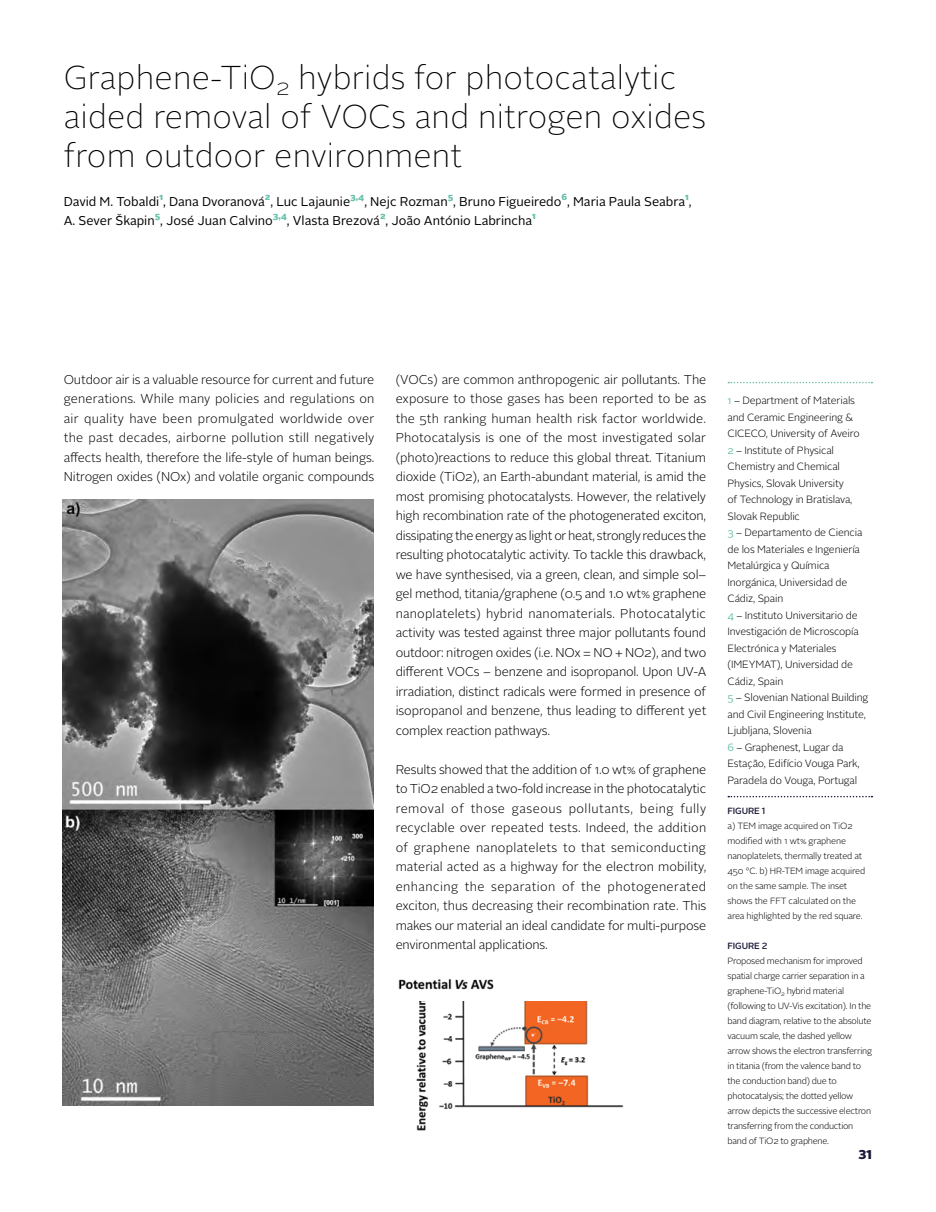
<style>
.page{position:relative;width:936px;height:1212px;background:#fff}
.page>*{position:absolute;margin:0;border:0;box-sizing:border-box;transform-origin:0 0}
.t1{font:100 33px/39px "Alright Sans";letter-spacing:.005em;color:#000}
.t2{font:300 12.75px/19.5px "Alright Sans";letter-spacing:-.015em;color:#000;text-align:justify}
.t3{font:12.75px "Alright Sans";color:#000}
.t4{font:900 12.75px "Alright Sans";color:#1a1937}
.t5{font:300 10.5px/16.5px "Alright Sans";letter-spacing:-.015em;color:#000}
.t6{font:300 9px/15px "Alright Sans";letter-spacing:-.025em;color:#000}
.t7{font:500 9px "Alright Sans";letter-spacing:-.015em;color:#1a1937}
.t8{font:900 8.85px "Alright Sans";color:#69c0ac}
.s1{font-weight:400;color:#69c0ac}
</style>
<div class="page">
<svg style="left:728px;top:382px;width:144px;height:1px"></svg>
<svg style="left:728px;top:796px;width:144px;height:1px"></svg>
<img style="left:63px;top:499px;width:310px;height:607px">
<img style="left:416px;top:1002px;width:207px;height:129px">
<img style="left:398px;top:979px;width:95px;height:11px">
<h1 class="t1" style="left:64px;top:58px;width:644px">Graphene-TiO<sub>2</sub> hybrids for photocatalytic aided removal of VOCs and nitrogen oxides from outdoor environment</h1>
<p class="t3" style="left:64px;top:193px;width:288px">David M. Tobaldi , Dana Dvoranová , Luc Lajaunie</p>
<p class="t8" style="left:447px;top:190px;width:7px">5</p>
<p class="t8" style="left:561px;top:190px;width:7px">6</p>
<p class="t3" style="left:567px;top:193px;width:126px">, Maria Paula Seabra ,</p>
<p class="t8" style="left:159px;top:190px;width:5px">1</p>
<p class="t8" style="left:265px;top:190px;width:7px">2</p>
<p class="t8" style="left:350px;top:190px;width:16px">3,4</p>
<p class="t3" style="left:364px;top:193px;width:198px">, Nejc Rozman , Bruno Figueiredo</p>
<p class="t8" style="left:685px;top:190px;width:5px">1</p>
<p class="t8" style="left:155px;top:210px;width:7px">5</p>
<p class="t8" style="left:273px;top:210px;width:16px">3,4</p>
<p class="t3" style="left:287px;top:212px;width:247px">, Vlasta Brezová , João António Labrincha</p>
<p class="t8" style="left:380px;top:210px;width:7px">2</p>
<p class="t8" style="left:532px;top:210px;width:5px">1</p>
<p class="t3" style="left:64px;top:212px;width:210px">A. Sever Škapin , José Juan Calvino</p>
<p class="t2" style="left:64px;top:370px;width:312px">Outdoor air is a valuable resource for current and future generations. While many policies and regulations on air quality have been promulgated worldwide over the past decades, airborne pollution still negatively affects health, therefore the life-style of human beings.<br>Nitrogen oxides (NOx) and volatile organic compounds</p>
<p class="t2" style="left:395px;top:370px;width:312px">(VOCs) are common anthropogenic air pollutants. The exposure to those gases has been reported to be as the 5th ranking human health risk factor worldwide.<br>Photocatalysis is one of the most investigated solar (photo)reactions to reduce this global threat. Titanium dioxide (TiO2), an Earth-abundant material, is amid the most promising photocatalysts. However, the relatively high recombination rate of the photogenerated exciton, dissipating the energy as light or heat, strongly reduces the resulting photocatalytic activity. To tackle this drawback, we have synthesised, via a green, clean, and simple sol− gel method, titania/graphene (0.5 and 1.0 wt% graphene nanoplatelets) hybrid nanomaterials. Photocatalytic activity was tested against three major pollutants found outdoor: nitrogen oxides (i.e. NOx = NO + NO2), and two different VOCs − benzene and isopropanol. Upon UV-A irradiation, distinct radicals were formed in presence of isopropanol and benzene, thus leading to different yet complex reaction pathways.</p>
<p class="t2" style="left:395px;top:760px;width:312px">Results showed that the addition of 1.0 wt% of graphene to TiO2 enabled a two-fold increase in the photocatalytic removal of those gaseous pollutants, being fully recyclable over repeated tests. Indeed, the addition of graphene nanoplatelets to that semiconducting material acted as a highway for the electron mobility, enhancing the separation of the photogenerated exciton, thus decreasing their recombination rate. This makes our material an ideal candidate for multi-purpose environmental applications.</p>
<p class="t5" style="left:727px;top:393px;width:142px"><span class="s1">1</span> – Department of Materials and Ceramic Engineering &amp;<br>CICECO, University of Aveiro<br><span class="s1">2</span> – Institute of Physical<br>Chemistry and Chemical<br>Physics, Slovak University<br>of Technology in Bratislava,<br>Slovak Republic<br><span class="s1">3</span> – Departamento de Ciencia de los Materiales e Ingeniería<br>Metalúrgica y Química<br>Inorgánica, Universidad de<br>Cádiz, Spain<br><span class="s1">4</span> – Instituto Universitario de<br>Investigación de Microscopía<br>Electrónica y Materiales (IMEYMAT), Universidad de<br>Cádiz, Spain<br><span class="s1">5</span> – Slovenian National Building and Civil Engineering Institute,<br>Ljubljana, Slovenia<br><span class="s1">6</span> – Graphenest, Lugar da<br>Estação, Edifício Vouga Park,<br>Paradela do Vouga, Portugal</p>
<p class="t7" style="left:727px;top:804px;width:39px">FIGURE 1</p>
<p class="t6" style="left:727px;top:818px;width:139px">a) TEM image acquired on TiO2 modified with 1 wt% graphene nanoplatelets, thermally treated at<br>450 °C. b) HR-TEM image acquired on the same sample. The inset shows the FFT calculated on the area highlighted by the red square.</p>
<p class="t7" style="left:727px;top:939px;width:41px">FIGURE 2</p>
<p class="t6" style="left:727px;top:953px;width:146px">Proposed mechanism for improved spatial charge carrier separation in a graphene-TiO<sub>2</sub> hybrid material (following to UV-Vis excitation). In the band diagram, relative to the absolute vacuum scale, the dashed yellow arrow shows the electron transferring in titania (from the valence band to the conduction band) due to photocatalysis; the dotted yellow arrow depicts the successive electron transferring from the conduction band of TiO2 to graphene.</p>
<p class="t4" style="left:858px;top:1145px;width:16px">31</p>
</div>
